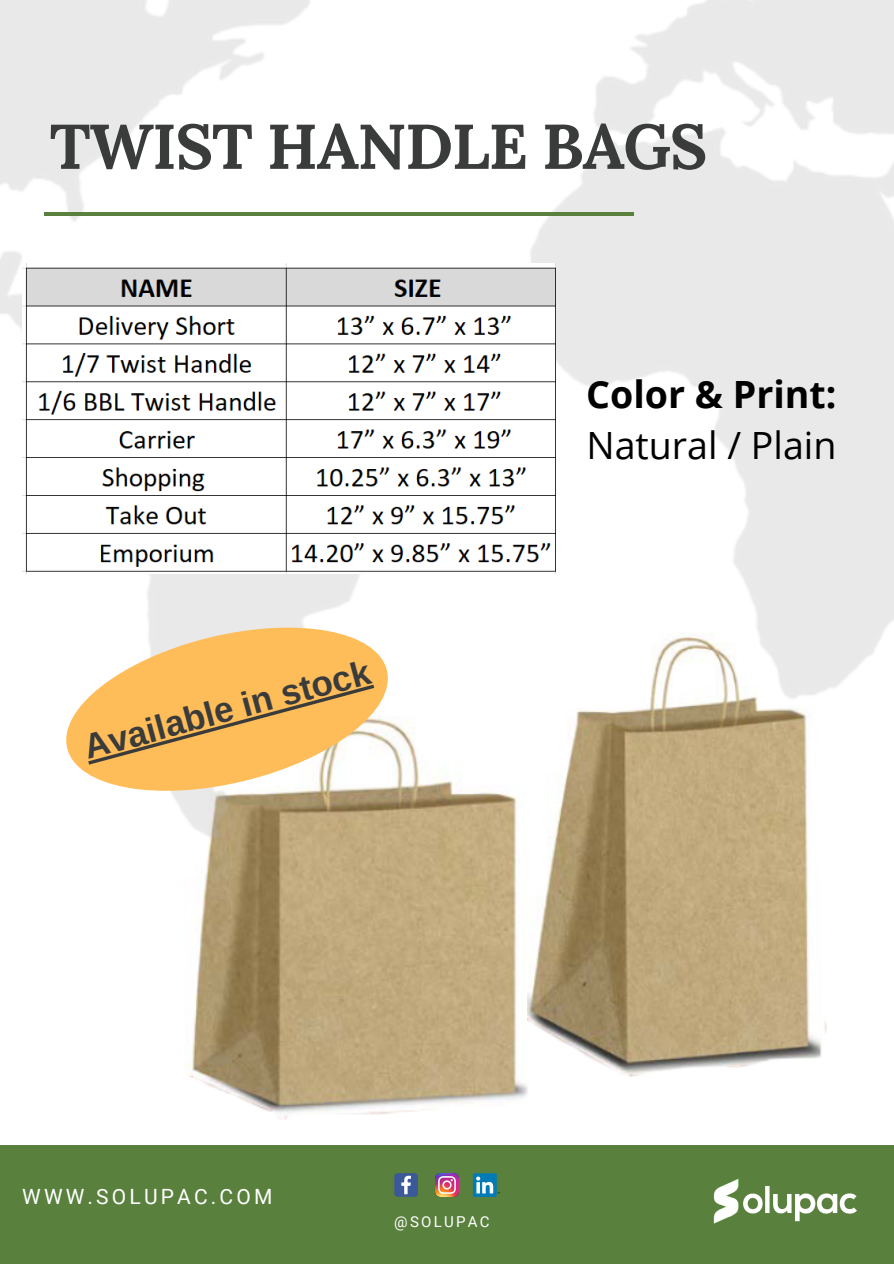
<style>
.page{position:relative;width:894px;height:1264px;background:#fff}
.page>*{position:absolute;margin:0;border:0;box-sizing:border-box;transform-origin:0 0}
.t1{font:700 63px "Lora";letter-spacing:-.02em;color:#3a3b3b}
.t2{font:37.5px/51.8px "Open Sans";color:#000}
.t3{font:700 34.95px "Arimo";color:#3a3b3b}
.t4{font:21px "Roboto";letter-spacing:.15em;color:#fff}
.t5{font:15px "Roboto";letter-spacing:.15em;color:#fff}
.s1{font-weight:700}
</style>
<div class="page">
<img style="left:185px;top:836px;width:343px;height:284px">
<img style="left:527px;top:836px;width:300px;height:240px">
<img style="left:0;top:0;width:893px;height:836px">
<div style="left:0;top:1145px;width:893px;height:118px;background:#59803d"></div>
<img style="left:713px;top:1178px;width:144px;height:46px">
<hr style="left:44px;top:212px;width:589px;height:3px;background:#59803d">
<svg style="left:394px;top:1173px;width:24px;height:23px"></svg>
<img style="left:435px;top:1173px;width:23px;height:23px">
<div style="left:473px;top:1173px;width:23px;height:23px;background:#007bb6;border-radius:2px"></div>
<svg style="left:476px;top:1176px;width:23px;height:17px"></svg>
<svg style="left:50px;top:598px;width:354px;height:221px"></svg>
<img style="left:22px;top:264px;width:533px;height:309px">
<svg style="left:88px;top:684px;width:286px;height:80px;background:#f5bb63"></svg>
<p class="t1" style="left:50px;top:105px;width:659px">TWIST HANDLE BAGS</p>
<p class="t3" style="left:79px;top:728px;width:297px;rotate:-15deg">Available in stock</p>
<p class="t2" style="left:586px;top:367px;width:252px"><span class="s1">Color &amp; Print:<br></span>Natural / Plain</p>
<p class="t4" style="left:22px;top:1184px;width:251px">WWW.SOLUPAC.COM</p>
<p class="t5" style="left:394px;top:1212px;width:97px">@SOLUPAC</p>
</div>
